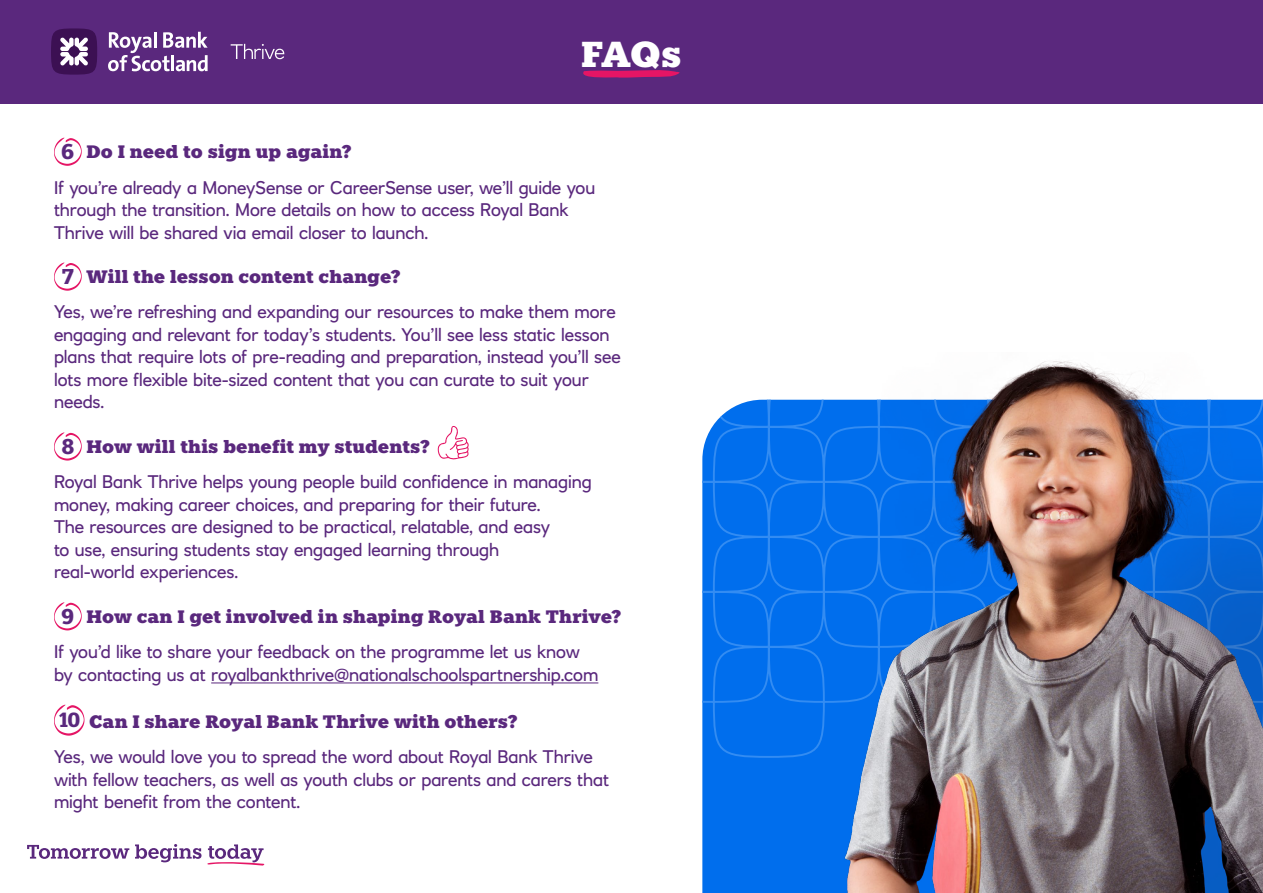
<style>
.page{position:relative;width:1263px;height:893px;background:#fff}
.page>*{position:absolute;margin:0;border:0;box-sizing:border-box;transform-origin:0 0}
.t1{font:900 36px "Knile";color:#fff}
.t2{font:18px/22.5px "RN House Sans";letter-spacing:-.005em;color:#5a287d}
.t3{font:900 18px "Knile";color:#5a287d}
.s1{font-weight:700;font-size:21.45px}
.s2{font-weight:700;font-size:20.55px}
</style>
<div class="page">
<div style="left:0;top:0;width:1263px;height:103px;background:#5a287d"></div>
<svg style="left:231px;top:44px;width:53px;height:15px"></svg>
<svg style="left:108px;top:32px;width:100px;height:39px"></svg>
<div style="left:51px;top:28px;width:46px;height:47px;background:#3c1053;border-radius:50%"></div>
<svg style="left:60px;top:37px;width:28px;height:29px"></svg>
<svg style="left:135px;top:844px;width:129px;height:22px"></svg>
<svg style="left:27px;top:845px;width:102px;height:14px"></svg>
<svg style="left:583px;top:70px;width:97px;height:8px"></svg>
<hr style="left:211px;top:682px;width:387px;height:1px;background:#5a287d">
<svg style="left:54px;top:138px;width:28px;height:28px"></svg>
<svg style="left:54px;top:262px;width:28px;height:29px"></svg>
<svg style="left:54px;top:432px;width:28px;height:29px"></svg>
<svg style="left:54px;top:602px;width:28px;height:28px"></svg>
<svg style="left:54px;top:704px;width:30px;height:32px"></svg>
<svg style="left:437px;top:426px;width:32px;height:34px"></svg>
<div style="left:702px;top:759px;width:121px;height:134px;background:#006eed"></div>
<svg style="left:702px;top:400px;width:121px;height:359px;background:#0973ed"></svg>
<img style="left:823px;top:361px;width:440px;height:532px">
<h1 class="t1" style="left:581px;top:31px;width:102px">FAQs</h1>
<p class="t3" style="left:61px;top:140px;width:292px"><span class="s1">6</span> Do I need to sign up again?</p>
<p class="t2" style="left:54px;top:176px;width:543px">If you’re already a MoneySense or CareerSense user, we’ll guide you through the transition. More details on how to access Royal Bank<br>Thrive will be shared via email closer to launch.</p>
<p class="t3" style="left:62px;top:265px;width:340px"><span class="s1">7</span> Will the lesson content change?</p>
<p class="t2" style="left:54px;top:301px;width:568px">Yes, we’re refreshing and expanding our resources to make them more engaging and relevant for today’s students. You’ll see less static lesson plans that require lots of pre-reading and preparation, instead you’ll see lots more flexible bite-sized content that you can curate to suit your needs.</p>
<p class="t3" style="left:61px;top:435px;width:370px"><span class="s1">8</span> How will this benefit my students?</p>
<p class="t2" style="left:54px;top:471px;width:539px">Royal Bank Thrive helps young people build confidence in managing money, making career choices, and preparing for their future.<br>The resources are designed to be practical, relatable, and easy<br>to use, ensuring students stay engaged learning through<br>real-world experiences.</p>
<p class="t3" style="left:61px;top:605px;width:562px"><span class="s1">9</span> How can I get involved in shaping Royal Bank Thrive?</p>
<p class="t2" style="left:54px;top:640px;width:546px">If you’d like to share your feedback on the programme let us know by contacting us at royalbankthrive@nationalschoolspartnership.com</p>
<p class="t3" style="left:59px;top:710px;width:460px"><span class="s2">10</span> Can I share Royal Bank Thrive with others?</p>
<p class="t2" style="left:54px;top:746px;width:557px">Yes, we would love you to spread the word about Royal Bank Thrive with fellow teachers, as well as youth clubs or parents and carers that might benefit from the content.</p>
</div>
